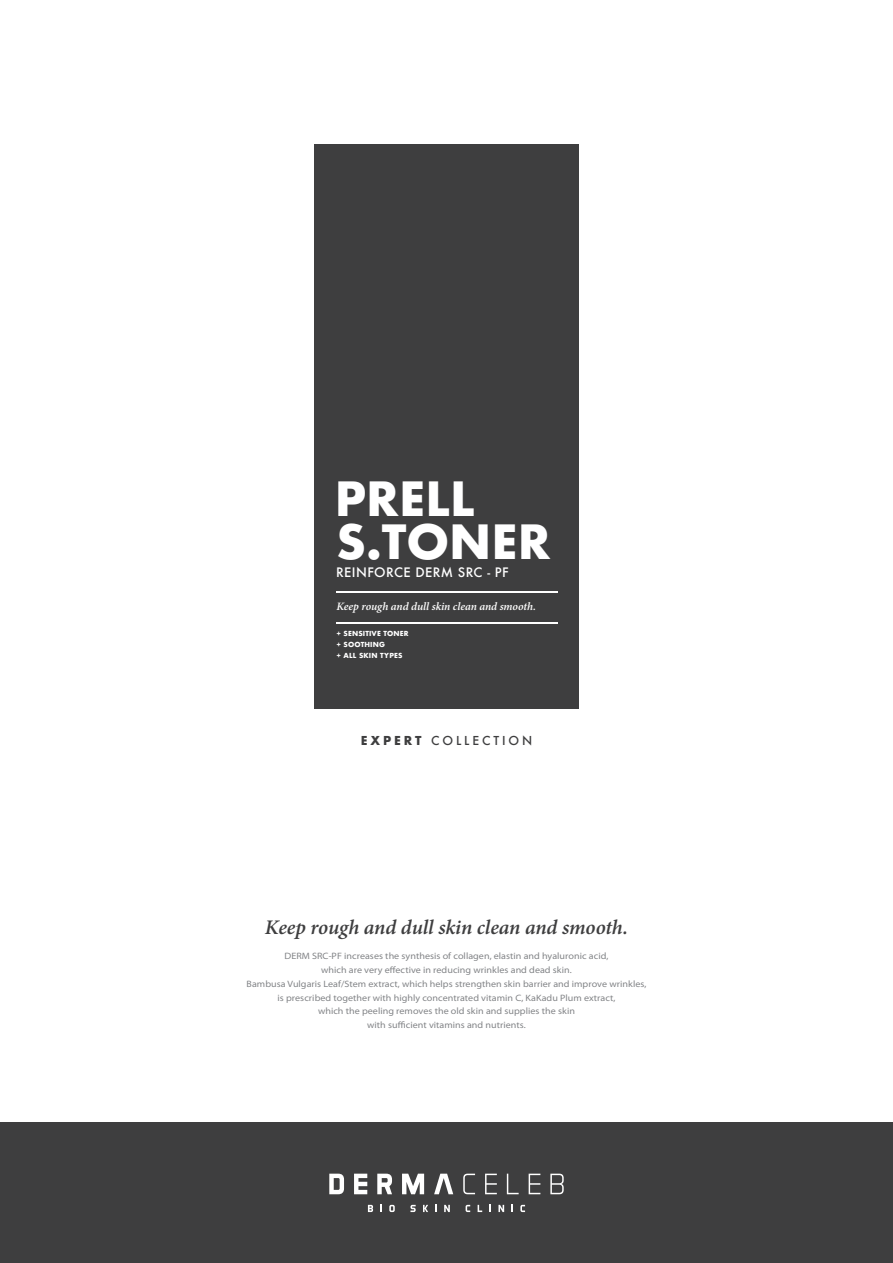
<style>
.page{position:relative;width:893px;height:1263px;background:#fff}
.page>*{position:absolute;margin:0;border:0;box-sizing:border-box;transform-origin:0 0}
.t1{font:700 45.9px/43px "Futura";color:#fff}
.t2{font:italic 600 20.7px "Minion Pro";letter-spacing:-.005em;color:#3e3e3f}
.t3{font:500 12.75px "Futura";letter-spacing:.03em;color:#fff}
.t4{font:500 12px "Futura";letter-spacing:.24em;color:#3e3e3f}
.t5{font:italic 600 11.25px "Minion Pro";letter-spacing:-.005em;color:#fff}
.t6{font:semi-expanded 9.3px/13.8px "Myriad Pro";letter-spacing:.005em;color:#808285;text-align:center}
.t7{font:700 6.75px/10.9px "Futura";letter-spacing:.02em;color:#fff}
.s1{font-weight:700}
</style>
<div class="page">
<div style="left:0;top:1123px;width:893px;height:140px;background:#3e3e3f"></div>
<svg style="left:329px;top:1174px;width:15px;height:20px"></svg>
<svg style="left:354px;top:1174px;width:13px;height:20px"></svg>
<svg style="left:377px;top:1174px;width:15px;height:20px"></svg>
<svg style="left:402px;top:1174px;width:22px;height:20px"></svg>
<svg style="left:434px;top:1174px;width:19px;height:20px"></svg>
<svg style="left:463px;top:1174px;width:12px;height:20px"></svg>
<svg style="left:485px;top:1174px;width:12px;height:20px"></svg>
<svg style="left:507px;top:1174px;width:12px;height:20px"></svg>
<svg style="left:529px;top:1174px;width:11px;height:20px"></svg>
<svg style="left:550px;top:1174px;width:14px;height:20px"></svg>
<svg style="left:368px;top:1205px;width:5px;height:7px"></svg>
<svg style="left:380px;top:1205px;width:2px;height:7px"></svg>
<svg style="left:389px;top:1205px;width:6px;height:7px"></svg>
<svg style="left:410px;top:1205px;width:6px;height:7px"></svg>
<svg style="left:423px;top:1205px;width:5px;height:7px"></svg>
<svg style="left:435px;top:1205px;width:2px;height:7px"></svg>
<svg style="left:444px;top:1205px;width:6px;height:7px"></svg>
<svg style="left:466px;top:1205px;width:4px;height:7px"></svg>
<svg style="left:478px;top:1205px;width:4px;height:7px"></svg>
<svg style="left:498px;top:1205px;width:6px;height:7px"></svg>
<svg style="left:511px;top:1205px;width:2px;height:7px"></svg>
<svg style="left:520px;top:1205px;width:5px;height:7px"></svg>
<div style="left:314px;top:144px;width:265px;height:565px;background:#3e3e3f"></div>
<hr style="left:336px;top:591px;width:221px;height:1px;background:#fff">
<hr style="left:336px;top:622px;width:221px;height:2px;background:#fff">
<h1 class="t1" style="left:335px;top:477px;width:217px">PRELL<br>S.TONER</h1>
<h3 class="t3" style="left:336px;top:564px;width:174px">REINFORCE DERM SRC - PF</h3>
<p class="t5" style="left:336px;top:598px;width:201px">Keep rough and dull skin clean and smooth.</p>
<p class="t7" style="left:336px;top:628px;width:74px">+ SENSITIVE TONER + SOOTHING<br>+ ALL SKIN TYPES</p>
<p class="t4" style="left:361px;top:732px;width:173px"><span class="s1">EXPERT</span> COLLECTION</p>
<h2 class="t2" style="left:265px;top:913px;width:365px">Keep rough and dull skin clean and smooth.</h2>
<p class="t6" style="left:247px;top:949px;width:401px">DERM SRC-PF increases the synthesis of collagen, elastin and hyaluronic acid,<br>which are very effective in reducing wrinkles and dead skin.<br>Bambusa Vulgaris Leaf/Stem extract, which helps strengthen skin barrier and improve wrinkles, is prescribed together with highly concentrated vitamin C, KaKadu Plum extract,<br>which the peeling removes the old skin and supplies the skin<br>with sufficient vitamins and nutrients.</p>
</div>
